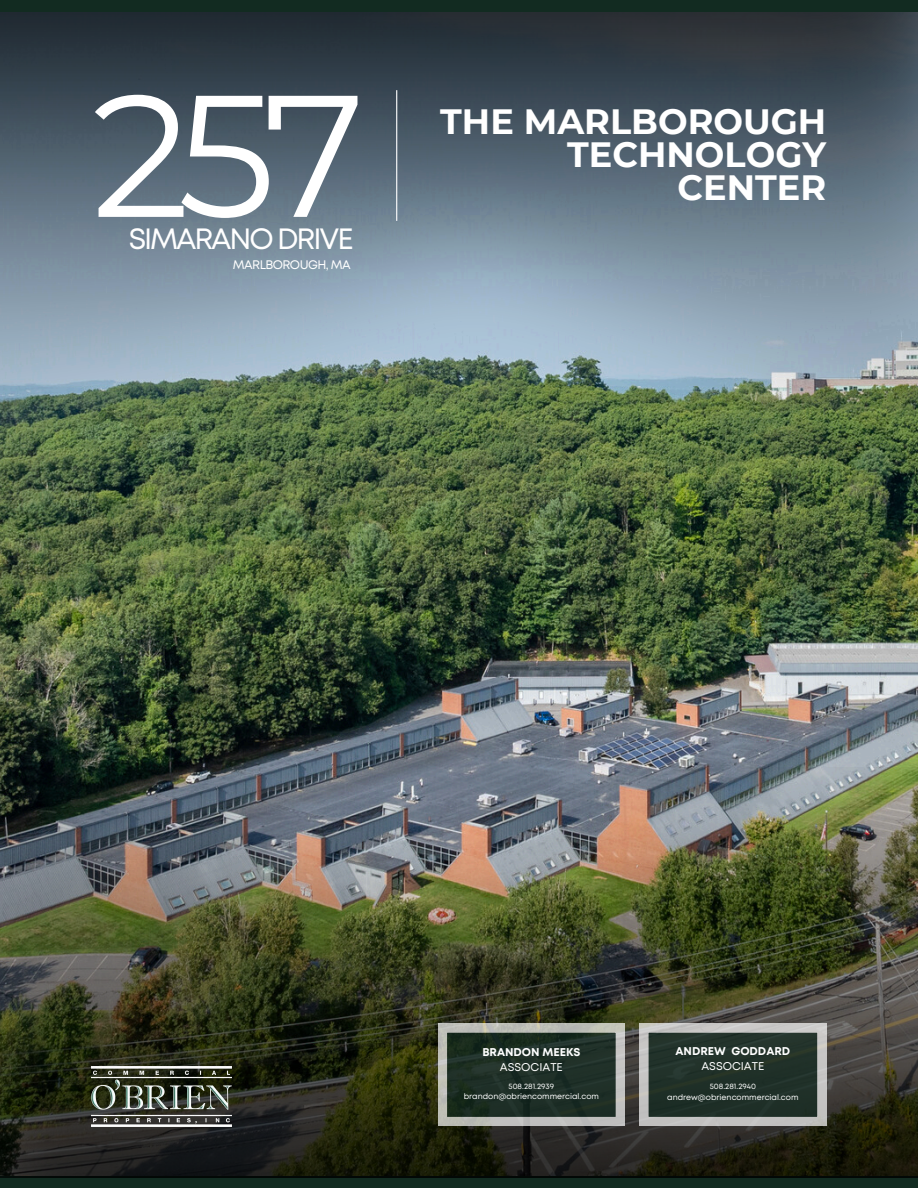
<style>
.page{position:relative;width:918px;height:1188px;background:#fff}
.page>*{position:absolute;margin:0;border:0;box-sizing:border-box;transform-origin:0 0}
.t1{font:172.95px "Montserrat";color:#fff}
.t2{font:700 35.1px/33.3px "Montserrat";color:#fff;text-align:right}
.t3{font:29.4px "Mont";letter-spacing:-.07em;color:#fff}
.t4{font:12.45px "Mont";letter-spacing:-.045em;color:#fff}
.t5{font:700 11.25px/14.1px "Mont";color:#fff;text-align:center}
.t6{font:7.95px "Mont";color:#fff}
.s1{font-weight:400}
</style>
<div class="page">
<img style="left:0;top:409px;width:918px;height:359px">
<div style="left:0;top:1177px;width:918px;height:11px;background:#122b21"></div>
<img style="left:0;top:11px;width:918px;height:398px">
<div style="left:0;top:0;width:918px;height:11px;background:#122b21"></div>
<hr style="left:396px;top:90px;width:1px;height:131px;background:#fff">
<img style="left:0;top:768px;width:918px;height:409px">
<svg style="left:640px;top:1024px;width:186px;height:102px;background:#4a564f"></svg>
<svg style="left:438px;top:1024px;width:187px;height:102px;background:#46534b"></svg>
<img style="left:92px;top:1067px;width:139px;height:59px">
<p class="t1" style="left:92px;top:49px;width:275px">257</p>
<h3 class="t3" style="left:129px;top:227px;width:226px">SIMARANO DRIVE</h3>
<h1 class="t4" style="left:233px;top:260px;width:119px">MARLBOROUGH, MA</h1>
<h4 class="t2" style="left:440px;top:104px;width:387px">THE MARLBOROUGH<br>TECHNOLOGY<br>CENTER</h4>
<p class="t5" style="left:482px;top:1045px;width:100px;line-height:14.7px">BRANDON MEEKS<br><span class="s1">ASSOCIATE</span></p>
<h4 class="t6" style="left:509px;top:1083px;width:47px">508.281.2939</h4>
<p class="t6" style="left:464px;top:1093px;width:137px">brandon@obriencommercial.com</p>
<p class="t5" style="left:676px;top:1045px;width:116px">ANDREW GODDARD<br><span class="s1">ASSOCIATE</span></p>
<h2 class="t6" style="left:710px;top:1084px;width:48px">508.281.2940</h2>
<p class="t6" style="left:667px;top:1094px;width:133px">andrew@obriencommercial.com</p>
</div>
